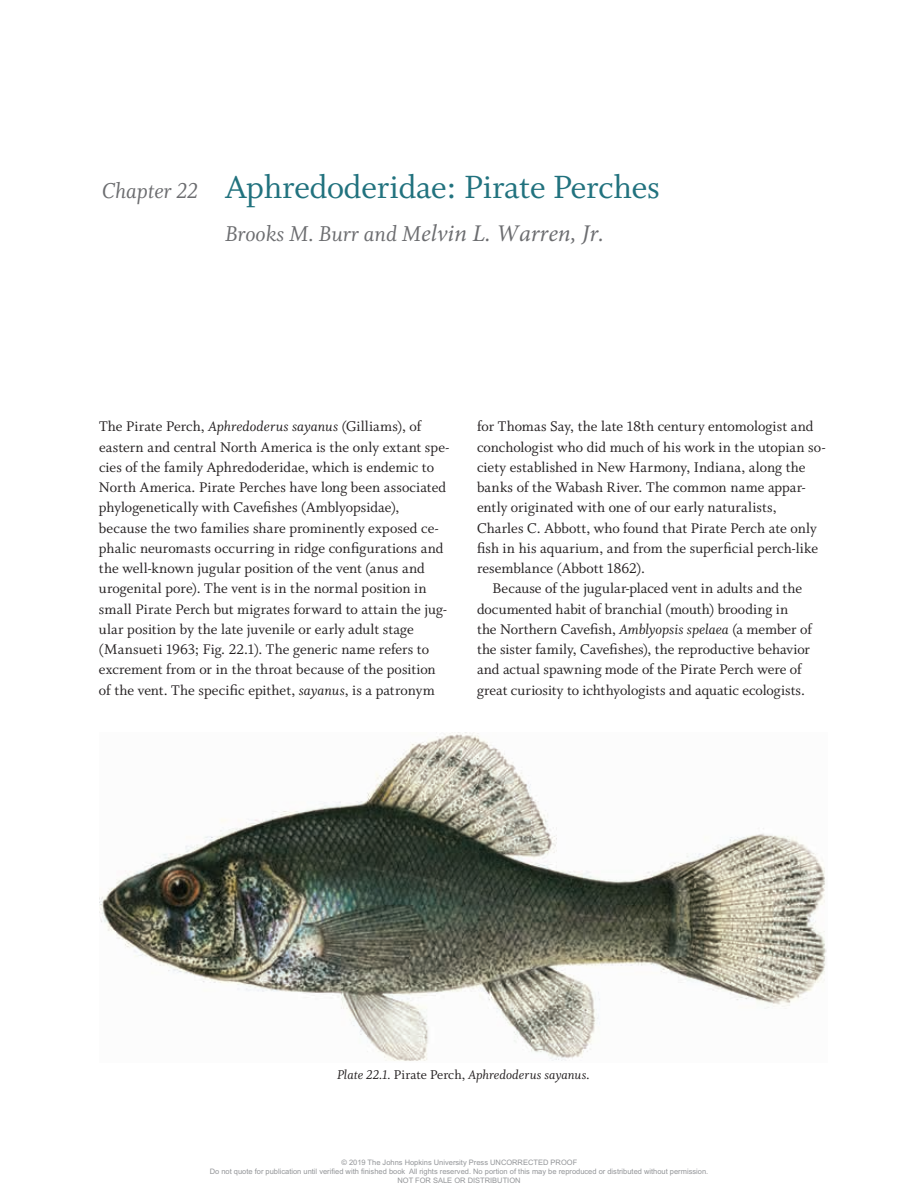
<style>
.page{position:relative;width:918px;height:1188px;background:#fff}
.page>*{position:absolute;margin:0;border:0;box-sizing:border-box;transform-origin:0 0}
.t1{font:36px "Whitman Roman LF";letter-spacing:-.005em;color:#21727e}
.t2{font:italic 24px "Minion Pro";color:#6c6d70}
.t3{font:15.6px/20.2px "Whitman Roman LF";color:#231f20}
.t4{font:14.25px "Whitman Italic LF";letter-spacing:.005em;color:#231f20}
.t5{font:7.5px/9px "Arial";color:#939598;text-align:center}
.s1{font-family:"Whitman Italic LF";font-size:24px;color:#6c6d70}
.s2{font-family:"Whitman Italic LF";font-style:normal}
.s3{font-family:"Whitman Italic LF"}
.s4{font-family:"Whitman Roman LF"}
</style>
<div class="page">
<img style="left:99px;top:732px;width:728px;height:329px">
<h1 class="t1" style="left:102px;top:167px;width:559px"><span class="s1">Chapter 22</span> Aphredoderidae: Pirate Perches</h1>
<h2 class="t2" style="left:225px;top:217px;width:381px"><span class="s2">Brooks M. Burr and M</span>elvin L. Warren, Jr.</h2>
<p class="t3" style="left:99px;top:417px;width:352px">The Pirate Perch, <span class="s3">Aphredoderus sayanus</span> (Gilliams), of eastern and central North Amer i ca is the only extant spe&shy;cies of the family Aphredoderidae, which is endemic to North Amer i ca. Pirate Perches have long been associated phylogenetically with Cavefishes (Amblyopsidae), because the two families share prominently exposed ce&shy;phalic neuromasts occurring in ridge configurations and the well-known jugular position of the vent (anus and urogenital pore). The vent is in the normal position in small Pirate Perch but migrates forward to attain the jug&shy;ular position by the late juvenile or early adult stage (Mansueti 1963; Fig. 22.1). The generic name refers to excrement from or in the throat because of the position of the vent. The specific epithet, <span class="s3">sayanus</span>, is a patronym</p>
<p class="t3" style="left:477px;top:417px;width:338px">for Thomas Say, the late 18th century entomologist and</p>
<p class="t3" style="left:477px;top:437px;width:350px">conchologist who did much of his work in the utopian so-</p>
<p class="t3" style="left:477px;top:457px;width:330px">ciety established in New Harmony, Indiana, along the</p>
<p class="t3" style="left:477px;top:478px;width:330px">banks of the Wabash River. The common name appar-</p>
<p class="t3" style="left:477px;top:498px;width:301px">ently originated with one of our early naturalists,</p>
<p class="t3" style="left:477px;top:518px;width:341px">Charles C. Abbott, who found that Pirate Perch ate only</p>
<p class="t3" style="left:477px;top:538px;width:343px">fish in his aquarium, and from the superficial perch-like</p>
<p class="t3" style="left:477px;top:559px;width:170px">resemblance (Abbott 1862).</p>
<p class="t3" style="left:493px;top:579px;width:311px">Because of the jugular- placed vent in adults and the</p>
<p class="t3" style="left:477px;top:599px;width:313px">documented habit of branchial (mouth) brooding in</p>
<p class="t3" style="left:477px;top:619px;width:336px">the Northern Cavefish, <span class="s3">Amblyopsis spelaea</span> (a member of</p>
<p class="t3" style="left:477px;top:640px;width:335px">the sister family, Cavefishes), the reproductive be havior</p>
<p class="t3" style="left:477px;top:660px;width:326px">and actual spawning mode of the Pirate Perch were of</p>
<p class="t3" style="left:477px;top:680px;width:329px">great curiosity to ichthyologists and aquatic ecologists.</p>
<p class="t4" style="left:337px;top:1067px;width:254px">Plate 22.1. <span class="s4">Pirate Perch,</span> Aphredoderus sayanus<span class="s4">.</span></p>
<p class="t5" style="left:210px;top:1158px;width:500px">© 2019 The Johns Hopkins University Press UNCORRECTED PROOF<br>Do not quote for publication until verified with finished book All rights reserved. No portion of this may be reproduced or distributed without permission.<br>NOT FOR SALE OR DISTRIBUTION</p>
</div>
